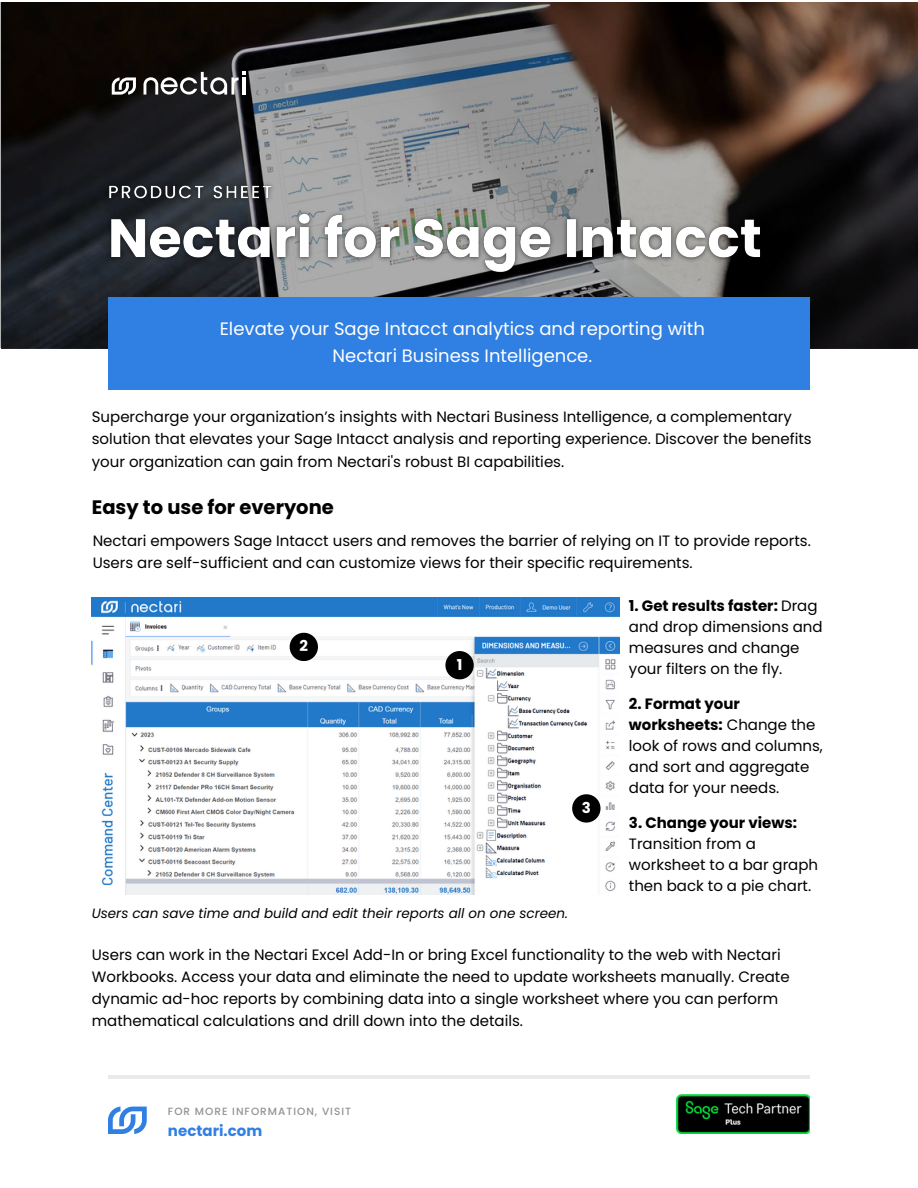
<style>
.page{position:relative;width:918px;height:1188px;background:#fff}
.page>*{position:absolute;margin:0;border:0;box-sizing:border-box;transform-origin:0 0}
.t1{font:700 19.5px "Poppins";color:#000}
.t2{font:18px/27px "Poppins";color:#fff;text-align:center}
.t3{font:15px/21px "Poppins";color:#000}
.t4{font:700 15px "Poppins";color:#307fe2}
.t5{font:700 15px "Poppins";color:#fff}
.t6{font:italic 13.5px "Poppins";color:#000}
.t7{font:500 10.5px "Poppins";letter-spacing:.095em;color:#939393}
.s1{font-weight:700}
</style>
<div class="page">
<img style="left:677px;top:1094px;width:133px;height:40px">
<svg style="left:108px;top:1107px;width:39px;height:27px"></svg>
<hr style="left:108px;top:1075px;width:702px;height:4px;background:#eaeaea">
<img style="left:0;top:2px;width:918px;height:346px">
<div style="left:108px;top:297px;width:702px;height:93px;background:#307fe2"></div>
<img style="left:92px;top:598px;width:527px;height:297px">
<svg style="left:572px;top:794px;width:28px;height:28px"></svg>
<svg style="left:290px;top:633px;width:28px;height:28px"></svg>
<svg style="left:445px;top:651px;width:29px;height:28px"></svg>
<svg style="left:108px;top:54px;width:137px;height:41px;background:#3c3939"></svg>
<img style="left:101px;top:177px;width:668px;height:105px">
<p class="t2" style="left:220px;top:316px;width:487px">Elevate your Sage Intacct analytics and reporting with<br>Nectari Business Intelligence.</p>
<h5 class="t3" style="left:92px;top:405px;width:721px;line-height:22.5px">Supercharge your organization’s insights with Nectari Business Intelligence, a complementary solution that elevates your Sage Intacct analysis and reporting experience. Discover the benefits your organization can gain from Nectari's robust BI capabilities.</h5>
<p class="t1" style="left:92px;top:494px;width:244px">Easy to use for everyone</p>
<h5 class="t3" style="left:93px;top:530px;width:720px;line-height:21.9px">Nectari empowers Sage Intacct users and removes the barrier of relying on IT to provide reports.<br>Users are self-sufficient and can customize views for their specific requirements.</h5>
<h5 class="t5" style="left:300px;top:636px;width:10px">2</h5>
<h5 class="t5" style="left:457px;top:654px;width:7px">1</h5>
<h5 class="t5" style="left:582px;top:797px;width:11px">3</h5>
<p class="t3" style="left:629px;top:596px;width:195px"><span class="s1">1. Get results faster:</span> Drag and drop dimensions and measures and change your filters on the fly.</p>
<p class="t3" style="left:629px;top:694px;width:196px"><span class="s1">2. Format your worksheets:</span> Change the look of rows and columns, and sort and aggregate data for your needs.</p>
<p class="t3" style="left:629px;top:813px;width:191px"><span class="s1">3. Change your views:<br></span>Transition from a worksheet to a bar graph then back to a pie chart.</p>
<p class="t6" style="left:92px;top:904px;width:478px">Users can save time and build and edit their reports all on one screen.</p>
<h5 class="t3" style="left:92px;top:944px;width:699px;line-height:21.9px">Users can work in the Nectari Excel Add-In or bring Excel functionality to the web with Nectari Workbooks. Access your data and eliminate the need to update worksheets manually. Create dynamic ad-hoc reports by combining data into a single worksheet where you can perform mathematical calculations and drill down into the details.</h5>
<p class="t7" style="left:168px;top:1104px;width:185px">FOR MORE INFORMATION, VISIT</p>
<h2 class="t4" style="left:168px;top:1121px;width:96px">nectari.com</h2>
</div>
